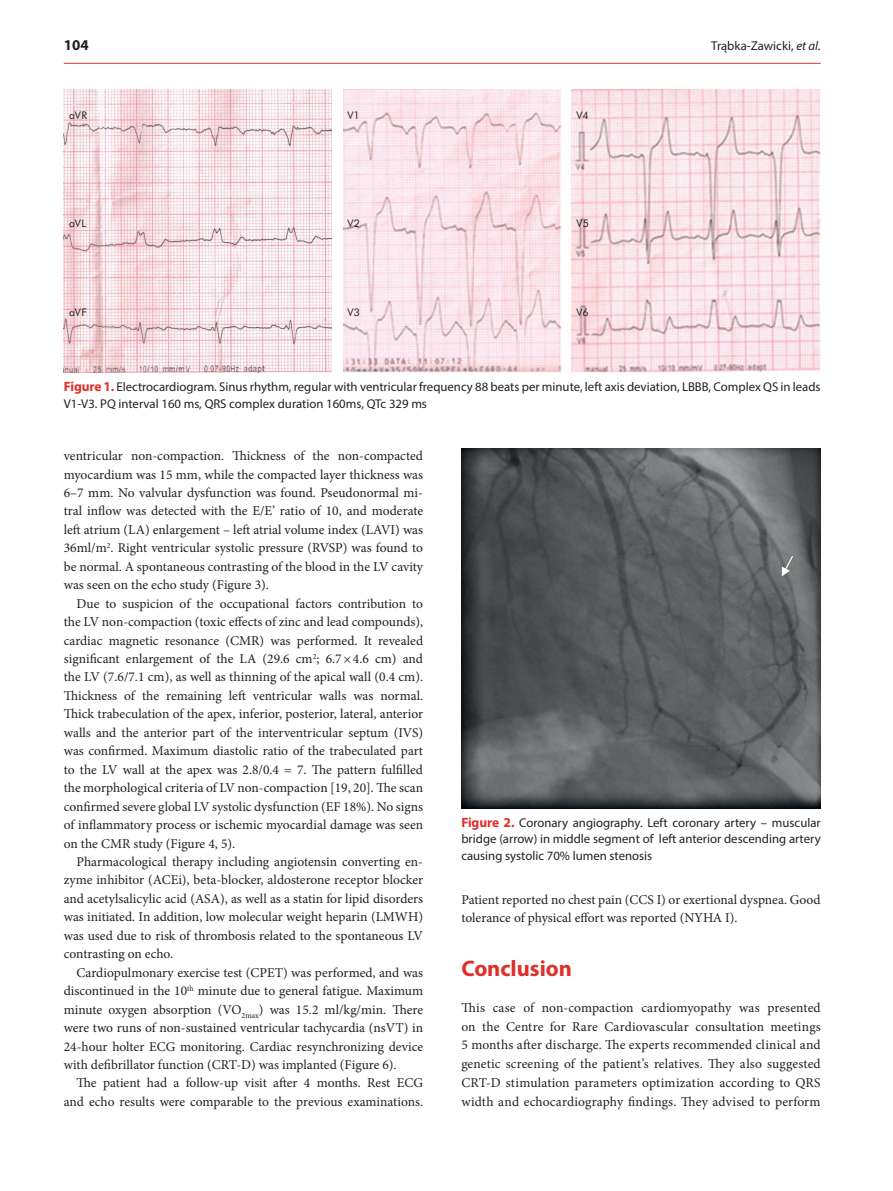
<style>
.page{position:relative;width:893px;height:1191px;background:#fff}
.page>*{position:absolute;margin:0;border:0;box-sizing:border-box;transform-origin:0 0}
.t1{font:700 22.5px "Myriad Pro";color:#e02f2b}
.t2{font:700 15px "Myriad Pro";color:#231f20}
.t3{font:13.5px/18.5px "Minion Pro";color:#231f20;text-align:justify}
.t4{font:12.75px/16.5px "Myriad Pro";color:#231f20}
.t5{font:10.5px "Futurum Ibis EE";color:#231f20}
.s1{font-style:italic}
.s2{font-weight:700;font-size:13.5px;color:#e02f2b}
</style>
<div class="page">
<hr style="left:64px;top:63px;width:757px;height:1px;background:#e02f2b">
<img style="left:64px;top:89px;width:267px;height:283px">
<img style="left:343px;top:89px;width:218px;height:283px">
<img style="left:572px;top:89px;width:249px;height:283px">
<img style="left:461px;top:449px;width:360px;height:359px">
<svg style="left:782px;top:554px;width:12px;height:22px"></svg>
<p class="t2" style="left:64px;top:35px;width:26px">104</p>
<p class="t4" style="left:711px;top:37px;width:111px">Trąbka‑Zawicki, <span class="s1">et al.</span></p>
<p class="t5" style="left:69px;top:109px;width:19px">aVR</p>
<p class="t5" style="left:347px;top:109px;width:14px">V1</p>
<p class="t5" style="left:577px;top:109px;width:13px">V4</p>
<p class="t5" style="left:69px;top:217px;width:19px">aVL</p>
<p class="t5" style="left:347px;top:217px;width:14px">V2</p>
<p class="t5" style="left:577px;top:217px;width:14px">V5</p>
<p class="t5" style="left:69px;top:306px;width:19px">aVF</p>
<p class="t5" style="left:347px;top:306px;width:14px">V3</p>
<p class="t5" style="left:577px;top:306px;width:14px">V6</p>
<p class="t4" style="left:64px;top:378px;width:758px"><span class="s2">Figure 1.</span> Electrocardiogram. Sinus rhythm, regular with ventricular frequency 88 beats per minute, left axis deviation, LBBB, Complex QS in leads<br>V1‑V3. PQ interval 160 ms, QRS complex duration 160ms, QTc 329 ms</p>
<p class="t3" style="left:64px;top:446px;width:361px">ventricular non‑compaction. Thickness of the non‑compacted myocardium was 15 mm, while the compacted layer thickness was 6–7 mm. No valvular dysfunction was found. Pseudonormal mi‑ tral inflow was detected with the E/E’ ratio of 10, and moderate left atrium (LA) enlargement – left atrial volume index (LAVI) was 36ml/m<sup>2</sup>. Right ventricular systolic pressure (RVSP) was found to be normal. A spontaneous contrasting of the blood in the LV cavity was seen on the echo study (Figure 3).</p>
<p class="t3" style="left:64px;top:594px;width:361px;text-indent:13px">Due to suspicion of the occupational factors contribution to the LV non‑compaction (toxic effects of zinc and lead compounds), cardiac magnetic resonance (CMR) was performed. It revealed significant enlargement of the LA (29.6 cm<sup>2</sup>; 6.7×4.6 cm) and the LV (7.6/7.1 cm), as well as thinning of the apical wall (0.4 cm).<br>Thickness of the remaining left ventricular walls was normal.<br>Thick trabeculation of the apex, inferior, posterior, lateral, anterior walls and the anterior part of the interventricular septum (IVS) was confirmed. Maximum diastolic ratio of the trabeculated part to the LV wall at the apex was 2.8/0.4 = 7. The pattern fulfilled the morphological criteria of LV non‑compaction [19, 20]. The scan confirmed severe global LV systolic dysfunction (EF 18%). No signs of inflammatory process or ischemic myocardial damage was seen on the CMR study (Figure 4, 5).</p>
<p class="t3" style="left:64px;top:852px;width:361px;text-indent:13px">Pharmacological therapy including angiotensin converting en‑ zyme inhibitor (ACEi), beta‑blocker, aldosterone receptor blocker and acetylsalicylic acid (ASA), as well as a statin for lipid disorders was initiated. In addition, low molecular weight heparin (LMWH) was used due to risk of thrombosis related to the spontaneous LV contrasting on echo.</p>
<p class="t3" style="left:64px;top:963px;width:361px;text-indent:13px">Cardiopulmonary exercise test (CPET) was performed, and was discontinued in the 10<sup>th</sup> minute due to general fatigue. Maximum minute oxygen absorption (VO<sub>2max</sub>) was 15.2 ml/kg/min. There were two runs of non‑sustained ventricular tachycardia (nsVT) in 24‑hour holter ECG monitoring. Cardiac resynchronizing device with defibrillator function (CRT‑D) was implanted (Figure 6).</p>
<p class="t3" style="left:64px;top:1074px;width:361px;text-align:right">The patient had a follow‑up visit after 4 months. Rest ECG and echo results were comparable to the previous examinations.</p>
<p class="t4" style="left:461px;top:814px;width:361px;text-align:justify"><span class="s2">Figure 2.</span> Coronary angiography. Left coronary artery – muscular bridge (arrow) in middle segment of left anterior descending artery causing systolic 70% lumen stenosis</p>
<p class="t3" style="left:461px;top:890px;width:361px;line-height:18.9px">Patient reported no chest pain (CCS I) or exertional dyspnea. Good tolerance of physical effort was reported (NYHA I).</p>
<h1 class="t1" style="left:461px;top:953px;width:112px">Conclusion</h1>
<p class="t3" style="left:461px;top:998px;width:361px;line-height:18.9px">This case of non‑compaction cardiomyopathy was presented on the Centre for Rare Cardiovascular consultation meetings 5 months after discharge. The experts recommended clinical and genetic screening of the patient’s relatives. They also suggested CRT‑D stimulation parameters optimization according to QRS width and echocardiography findings. They advised to perform</p>
</div>
